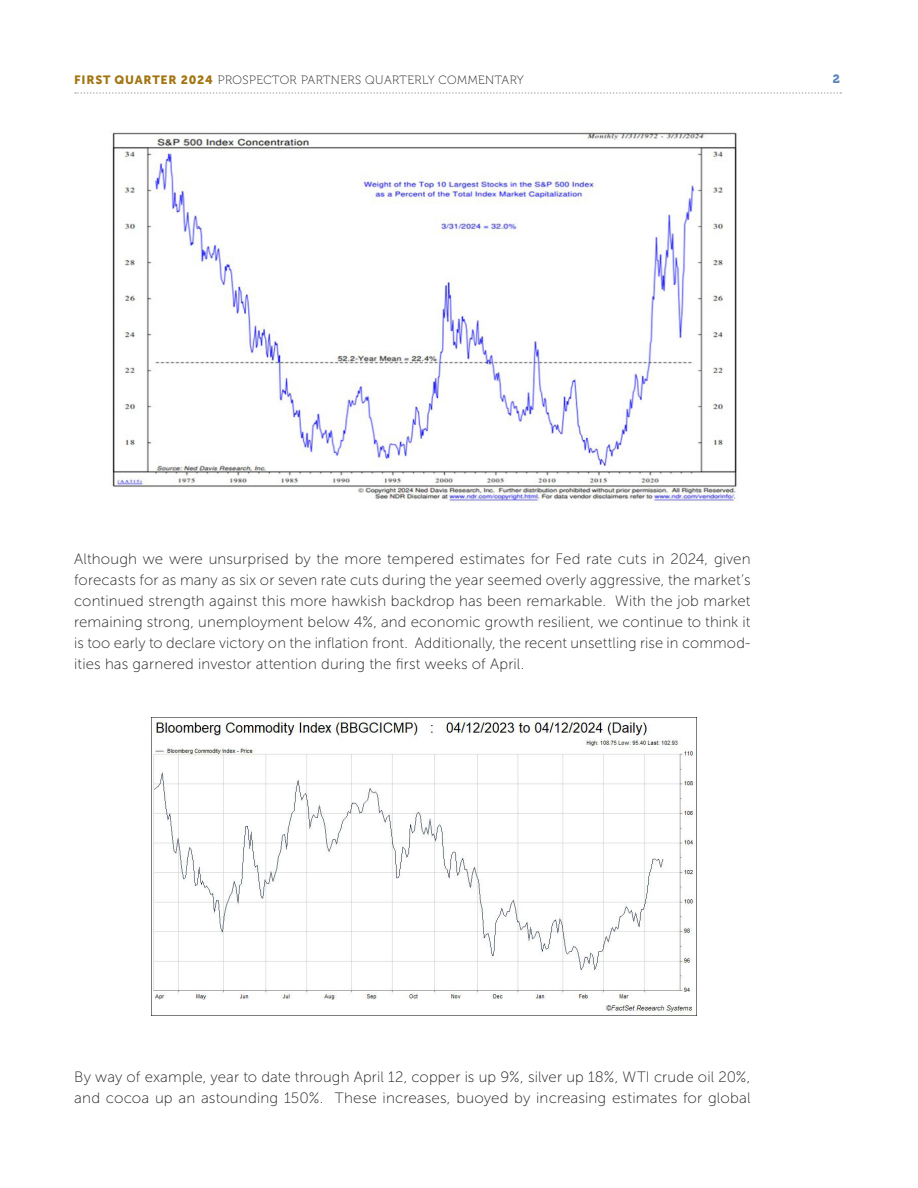
<style>
.page{position:relative;width:918px;height:1188px;background:#fff}
.page>*{position:absolute;margin:0;border:0;box-sizing:border-box;transform-origin:0 0}
.Body_Copy{font:15px/21px "Museo Sans 100";letter-spacing:.01em;color:#231f20;text-align:justify}
.t1{font:12px "Museo 100";letter-spacing:.04em;color:#231f20}
.t2{font:12px "Museo 900";color:#5f87b8}
.s1{font-family:"Museo Sans 900";color:#a37512}
</style>
<div class="page">
<svg style="left:75px;top:92px;width:766px;height:2px"></svg>
<img style="left:109px;top:130px;width:629px;height:373px">
<img style="left:152px;top:718px;width:544px;height:298px">
<p class="t1" style="left:74px;top:73px;width:451px"><span class="s1">FIRST QUARTER 2024</span> PROSPECTOR PARTNERS QUARTERLY COMMENTARY</p>
<p class="t2" style="left:833px;top:72px;width:9px">2</p>
<p class="Body_Copy" style="left:74px;top:549px;width:678px">Although we were unsurprised by the more tempered estimates for Fed rate cuts in 2024, given forecasts for as many as six or seven rate cuts during the year seemed overly aggressive, the market’s continued strength against this more hawkish backdrop has been remarkable. With the job market remaining strong, unemployment below 4%, and economic growth resilient, we continue to think it is too early to declare victory on the inflation front. Additionally, the recent unsettling rise in commod&shy;ities has garnered investor attention during the first weeks of April.</p>
<p class="Body_Copy" style="left:74px;top:1066px;width:678px">By way of example, year to date through April 12, copper is up 9%, silver up 18%, WTI crude oil 20%, and cocoa up an astounding 150%. These increases, buoyed by increasing estimates for global</p>
</div>
